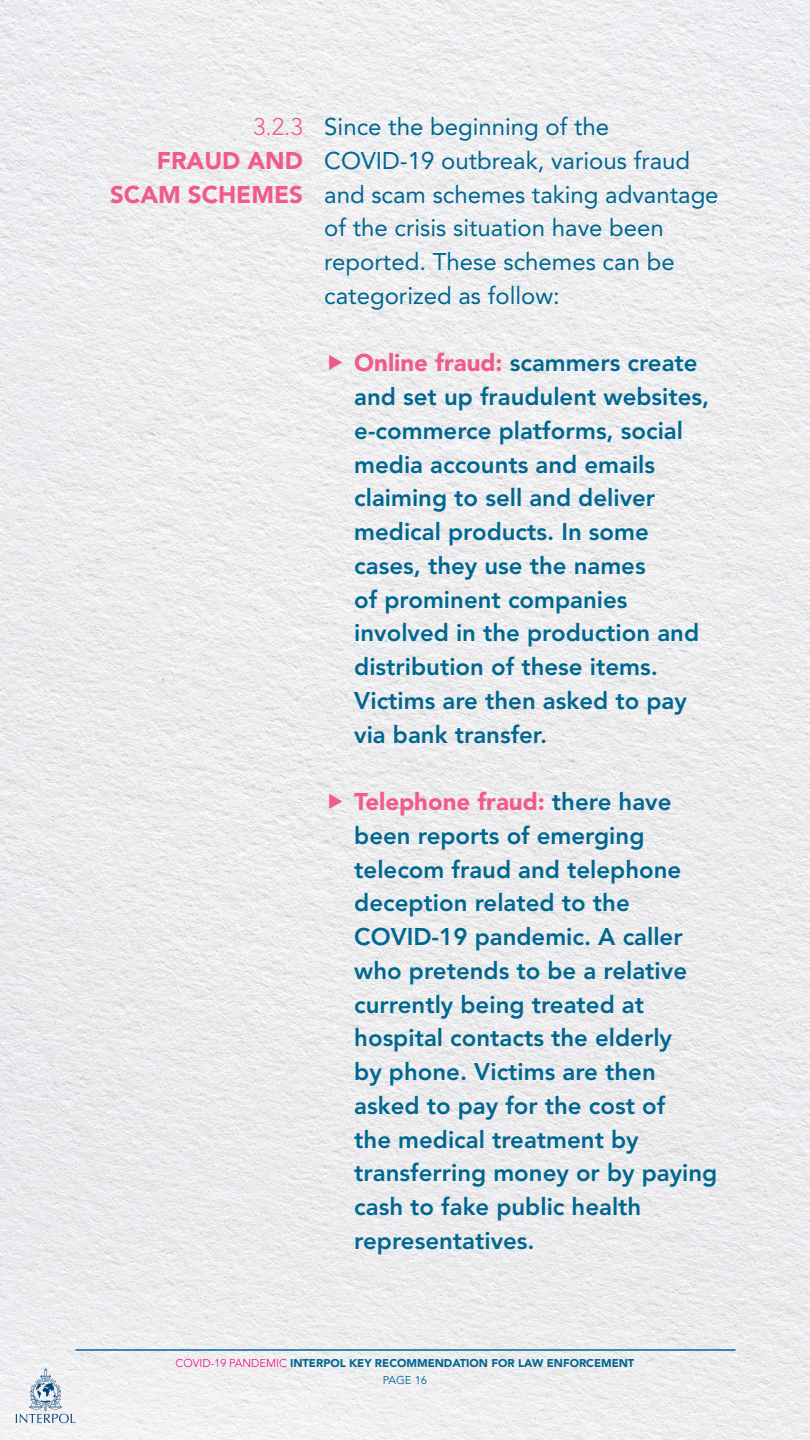
<style>
.page{position:relative;width:810px;height:1440px;background:#fff}
.page>*{position:absolute;margin:0;border:0;box-sizing:border-box;transform-origin:0 0}
.t1{font:800 24px/33.8px "Avenir LT Std";color:#006791}
.TXT{font:24px/33.8px "Avenir LT Std";color:#006791}
.TXT_HEADER_02{font:900 24px/33.8px "Avenir LT Std";color:#f05b88;text-align:right}
.t2{font:900 11.25px/16.8px "Avenir LT Std";color:#006791;text-align:center}
.s1{font-weight:300}
.s2{font-weight:900;color:#f05b88}
.s3{font-weight:300;color:#ed0677}
.s4{font-weight:400}
</style>
<div class="page">
<img style="left:0;top:0;width:810px;height:1440px">
<hr style="left:75px;top:1349px;width:660px;height:2px;background:#006791">
<svg style="left:16px;top:1369px;width:59px;height:54px"></svg>
<svg style="left:329px;top:355px;width:13px;height:15px"></svg>
<svg style="left:329px;top:794px;width:13px;height:15px"></svg>
<p class="TXT_HEADER_02" style="left:110px;top:110px;width:194px"><span class="s1">3.2.3<br></span>FRAUD AND<br>SCAM SCHEMES</p>
<p class="TXT" style="left:324px;top:110px;width:396px">Since the beginning of the<br>COVID-19 outbreak, various fraud and scam schemes taking advantage of the crisis situation have been reported. These schemes can be categorized as follow:</p>
<p class="t1" style="left:354px;top:346px;width:357px"><span class="s2">Online fraud:</span> scammers create and set up fraudulent websites, e-commerce platforms, social media accounts and emails claiming to sell and deliver medical products. In some cases, they use the names<br>of prominent companies involved in the production and distribution of these items.<br>Victims are then asked to pay via bank transfer.</p>
<p class="t1" style="left:354px;top:785px;width:365px"><span class="s2">Telephone fraud:</span> there have been reports of emerging telecom fraud and telephone deception related to the<br>COVID-19 pandemic. A caller who pretends to be a relative currently being treated at hospital contacts the elderly<br>by phone. Victims are then asked to pay for the cost of<br>the medical treatment by transferring money or by paying cash to fake public health representatives.</p>
<p class="t2" style="left:176px;top:1354px;width:460px"><span class="s3">COVID-19 PANDEMIC</span> INTERPOL KEY RECOMMENDATION FOR LAW ENFORCEMENT<br><span class="s4">PAGE 16</span></p>
</div>
